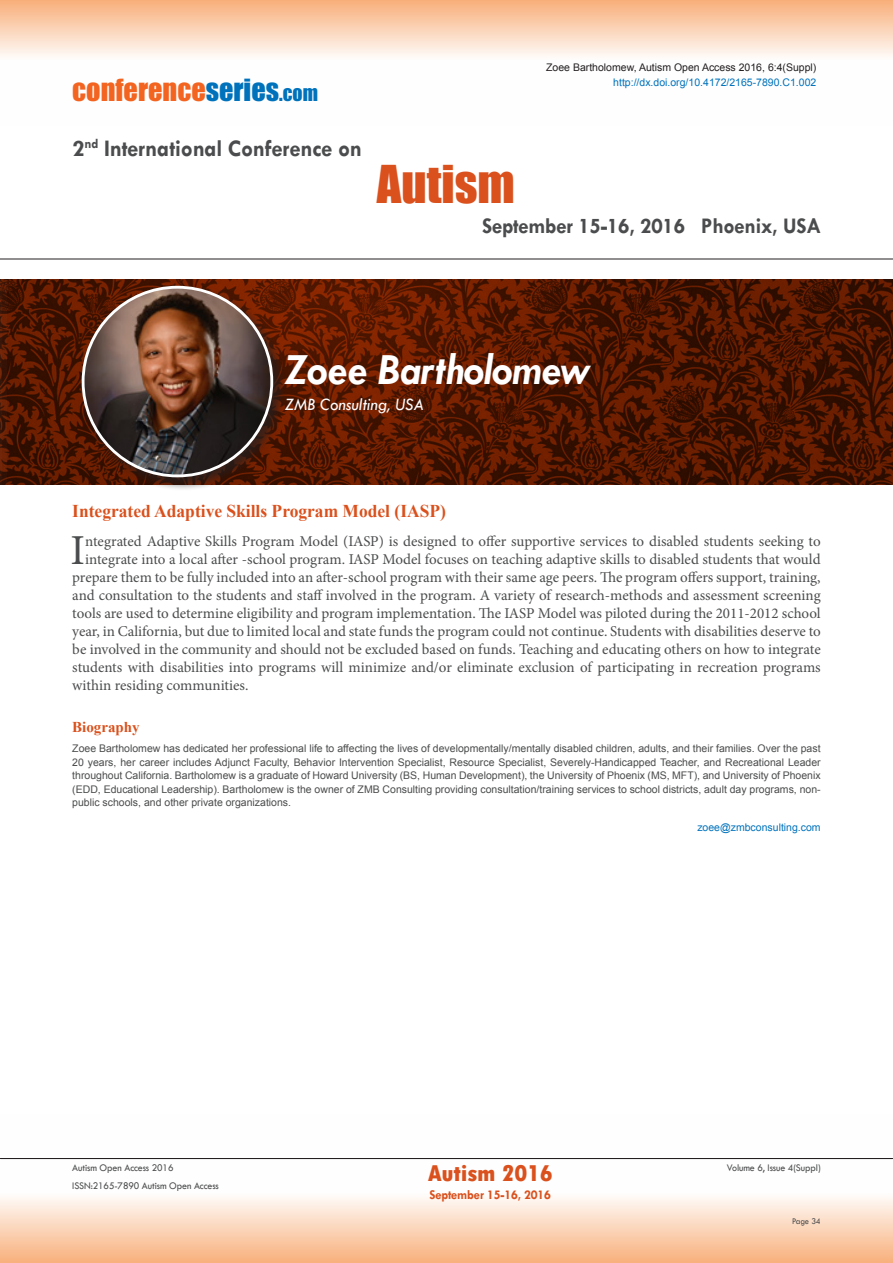
<style>
.page{position:relative;width:893px;height:1263px;background:#fff}
.page>*{position:absolute;margin:0;border:0;box-sizing:border-box;transform-origin:0 0}
.t1{font:47.85px "Impact";color:#da511d}
.t2{font:italic 700 45px "Tw Cen";letter-spacing:-.01em;color:#fff;scale:.95 1}
.t3{font:42.75px "Minion Pro";color:#4b4c4d}
.t4{font:28.2px "Impact";color:#f36421}
.t5{font:700 24px "Tw Cen";letter-spacing:-.01em;color:#4b4c4d;scale:.95 1}
.t6{font:800 condensed 24px "Tw Cen";letter-spacing:-.01em;color:#da511d;scale:1.1 1}
.t7{font:700 22.5px "Tw Cen";letter-spacing:-.01em;color:#4b4c4d;scale:.95 1}
.t8{font:700 18px "Times New Roman";color:#da511d}
.t9{font:italic 18px "Tw Cen";letter-spacing:-.01em;color:#fff;scale:.95 1}
.t10{font:15px "Minion Pro";color:#4b4c4d}
.t11{font:700 15px "Times New Roman";color:#da511d}
.t12{font:700 13.5px "Tw Cen";letter-spacing:-.01em;color:#da511d;scale:.95 1}
.t13{font:10.5px/13.5px "Arial";color:#4b4c4d;text-align:justify}
.t14{font:10.5px "Tw Cen";letter-spacing:-.01em;color:#4b4c4d;scale:.95 1}
.t15{font:10.5px "Arial";color:#0072bc}
.t16{font:10.5px "Arial";color:#231f20}
.t17{font:9px "Tw Cen";letter-spacing:-.02em;color:#4b4c4d;scale:.95 1}
.s1{color:#0072bc}
.s2{font-size:19.8px;color:#0072bc}
</style>
<div class="page">
<svg style="left:0;top:1159px;width:893px;height:104px"></svg>
<svg style="left:0;top:0;width:893px;height:56px;background:#fad2b5"></svg>
<hr style="left:0;top:259px;width:893px;height:1px;background:#231f20">
<hr style="left:0;top:1158px;width:893px;height:1px;background:#231f20">
<img style="left:0;top:279px;width:893px;height:205px">
<div style="left:79px;top:284px;width:208px;height:207px;background:#231f20;opacity:.75"></div>
<img style="left:83px;top:287px;width:189px;height:189px;border-radius:94px">
<h3 class="t4" style="left:72px;top:68px;width:247px">conference<span class="s1">series</span><span class="s2">.com</span></h3>
<h3 class="t5" style="left:73px;top:134px;width:306px">2<sup>nd</sup> International Conference on</h3>
<h1 class="t1" style="left:377px;top:147px;width:139px">Autism</h1>
<p class="t16" style="left:546px;top:61px;width:272px">Zoee Bartholomew, Autism Open Access 2016, 6:4(Suppl)</p>
<p class="t15" style="left:613px;top:75px;width:205px">http://dx.doi.org/10.4172/2165-7890.C1.002</p>
<h3 class="t7" style="left:482px;top:213px;width:358px">September 15-16, 2016 Phoenix, USA</h3>
<p class="t2" style="left:285px;top:343px;width:323px">Zoee Bartholomew</p>
<p class="t9" style="left:285px;top:393px;width:148px">ZMB Consulting, USA</p>
<p class="t8" style="left:72px;top:498px;width:375px">Integrated Adaptive Skills Program Model (IASP)</p>
<p class="t3" style="left:71px;top:521px;width:16px">I</p>
<p class="t10" style="left:85px;top:531px;width:737px">ntegrated Adaptive Skills Program Model (IASP) is designed to offer supportive services to disabled students seeking to</p>
<p class="t10" style="left:85px;top:549px;width:737px">integrate into a local after -school program. IASP Model focuses on teaching adaptive skills to disabled students that would</p>
<p class="t10" style="left:72px;top:567px;width:750px">prepare them to be fully included into an after-school program with their same age peers. The program offers support, training,</p>
<p class="t10" style="left:72px;top:585px;width:750px">and consultation to the students and staff involved in the program. A variety of research-methods and assessment screening</p>
<p class="t10" style="left:72px;top:603px;width:750px">tools are used to determine eligibility and program implementation. The IASP Model was piloted during the 2011-2012 school</p>
<p class="t10" style="left:72px;top:621px;width:750px">year, in California, but due to limited local and state funds the program could not continue. Students with disabilities deserve to</p>
<p class="t10" style="left:72px;top:639px;width:750px">be involved in the community and should not be excluded based on funds. Teaching and educating others on how to integrate</p>
<p class="t10" style="left:72px;top:657px;width:750px">students with disabilities into programs will minimize and/or eliminate exclusion of participating in recreation programs</p>
<p class="t10" style="left:72px;top:675px;width:178px">within residing communities.</p>
<p class="t11" style="left:72px;top:717px;width:69px">Biography</p>
<p class="t13" style="left:72px;top:742px;width:750px">Zoee Bartholomew has dedicated her professional life to affecting the lives of developmentally/mentally disabled children, adults, and their families. Over the past 20 years, her career includes Adjunct Faculty, Behavior Intervention Specialist, Resource Specialist, Severely-Handicapped Teacher, and Recreational Leader throughout California. Bartholomew is a graduate of Howard University (BS, Human Development), the University of Phoenix (MS, MFT), and University of Phoenix (EDD, Educational Leadership). Bartholomew is the owner of ZMB Consulting providing consultation/training services to school districts, adult day programs, non&shy;public schools, and other private organizations.</p>
<p class="t15" style="left:697px;top:820px;width:125px">zoee@zmbconsulting.com</p>
<p class="t14" style="left:72px;top:1162px;width:108px">Autism Open Access 2016</p>
<p class="t14" style="left:727px;top:1162px;width:100px">Volume 6, Issue 4(Suppl)</p>
<p class="t14" style="left:72px;top:1179px;width:156px">ISSN:2165-7890 Autism Open Access</p>
<p class="t17" style="left:792px;top:1215px;width:32px">Page 34</p>
<h3 class="t6" style="left:428px;top:1159px;width:115px">Autism 2016</h3>
<p class="t12" style="left:429px;top:1186px;width:130px">September 15-16, 2016</p>
</div>
